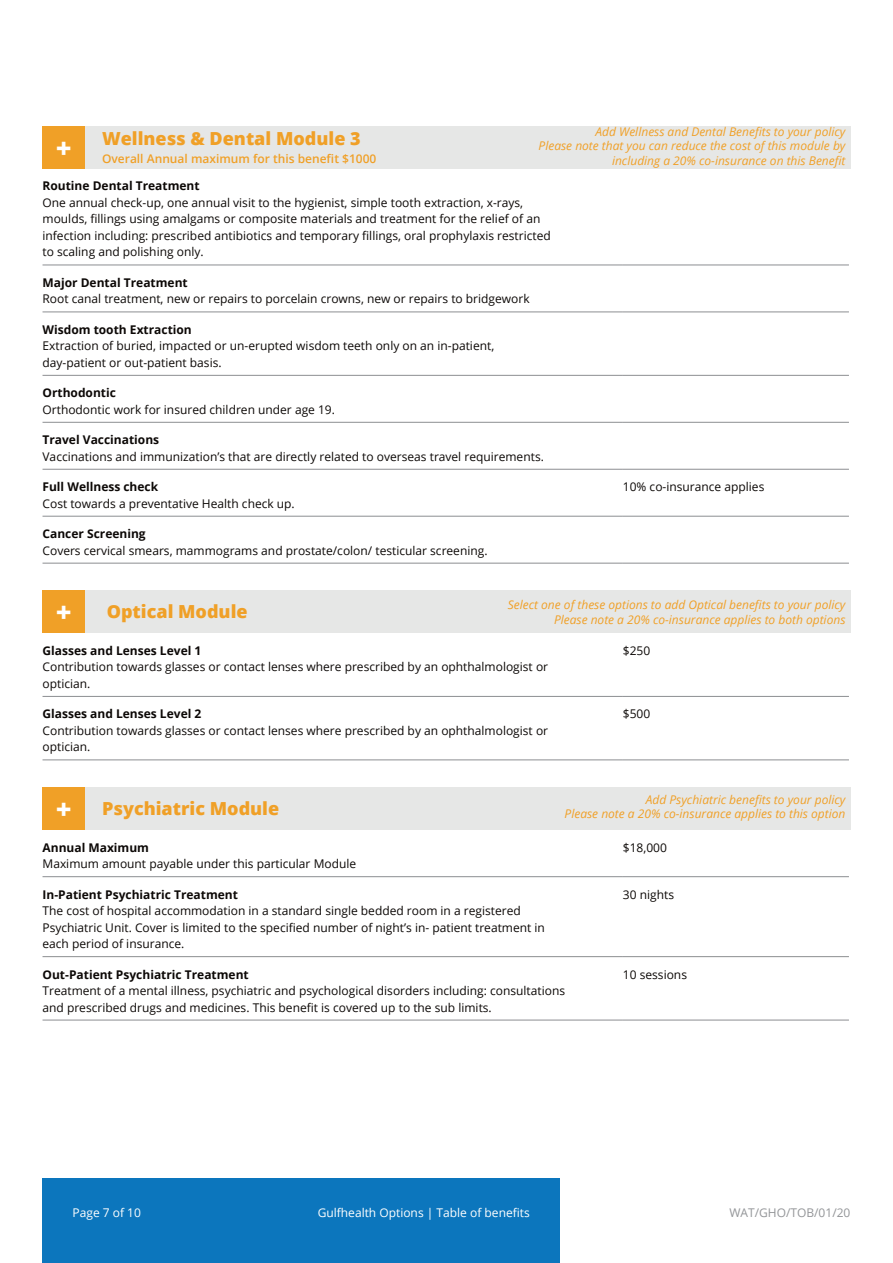
<style>
.page{position:relative;width:893px;height:1263px;background:#fff}
.page>*{position:absolute;margin:0;border:0;box-sizing:border-box;transform-origin:0 0}
.t1{font:800 27px "Open Sans";color:#fff}
.t2{font:800 18px "Open Sans";color:#f0a027}
.Table_text{font:12px/16.5px "Open Sans";color:#0c0806}
.t3{font:italic 12px/14.4px "Open Sans";color:#f0a027;text-align:right}
.Table_text-2{font:700 12px "Open Sans";color:#0c0806}
.t4{font:12px "Open Sans";color:#fff}
.t5{font:600 12px "Open Sans";color:#f0a027}
.t6{font:12px "Open Sans";color:#939598}
</style>
<div class="page">
<div style="left:43px;top:1178px;width:517px;height:85px;background:#0c76bd"></div>
<hr style="left:43px;top:696px;width:580px;height:1px;background:#939598">
<hr style="left:623px;top:696px;width:226px;height:1px;background:#939598">
<hr style="left:43px;top:759px;width:580px;height:1px;background:#939598">
<hr style="left:623px;top:759px;width:226px;height:1px;background:#939598">
<hr style="left:43px;top:876px;width:580px;height:1px;background:#939598">
<hr style="left:623px;top:876px;width:226px;height:1px;background:#939598">
<hr style="left:43px;top:956px;width:580px;height:1px;background:#939598">
<hr style="left:623px;top:956px;width:226px;height:1px;background:#939598">
<hr style="left:43px;top:1019px;width:580px;height:1px;background:#939598">
<hr style="left:623px;top:1019px;width:226px;height:1px;background:#939598">
<div style="left:85px;top:590px;width:765px;height:42px;background:#e6e7e6"></div>
<div style="left:43px;top:590px;width:42px;height:42px;background:#f0a027"></div>
<div style="left:85px;top:787px;width:765px;height:43px;background:#e6e7e6"></div>
<div style="left:43px;top:787px;width:42px;height:43px;background:#f0a027"></div>
<hr style="left:43px;top:264px;width:580px;height:1px;background:#939598">
<hr style="left:623px;top:264px;width:226px;height:1px;background:#939598">
<hr style="left:43px;top:311px;width:580px;height:1px;background:#939598">
<hr style="left:623px;top:311px;width:226px;height:1px;background:#939598">
<hr style="left:43px;top:375px;width:580px;height:1px;background:#939598">
<hr style="left:623px;top:375px;width:226px;height:1px;background:#939598">
<hr style="left:43px;top:422px;width:580px;height:1px;background:#939598">
<hr style="left:623px;top:422px;width:226px;height:1px;background:#939598">
<hr style="left:43px;top:469px;width:580px;height:1px;background:#939598">
<hr style="left:623px;top:469px;width:226px;height:1px;background:#939598">
<hr style="left:43px;top:516px;width:580px;height:1px;background:#939598">
<hr style="left:623px;top:516px;width:226px;height:1px;background:#939598">
<hr style="left:43px;top:563px;width:580px;height:1px;background:#939598">
<hr style="left:623px;top:563px;width:226px;height:1px;background:#939598">
<div style="left:85px;top:126px;width:765px;height:42px;background:#e6e7e6"></div>
<div style="left:43px;top:126px;width:42px;height:42px;background:#f0a027"></div>
<p class="t1" style="left:56px;top:127px;width:17px">+</p>
<p class="t2" style="left:102px;top:125px;width:260px">Wellness &amp; Dental Module 3</p>
<p class="t5" style="left:102px;top:151px;width:276px">Overall Annual maximum for this benefit $1000</p>
<p class="t3" style="left:595px;top:124px;width:251px">Add Wellness and Dental Benefits to your policy</p>
<p class="t3" style="left:539px;top:139px;width:308px">Please note that you can reduce the cost of this module by including a 20% co-insurance on this Benefit</p>
<p class="Table_text-2" style="left:43px;top:178px;width:159px">Routine Dental Treatment</p>
<p class="Table_text" style="left:43px;top:194px;width:510px">One annual check-up, one annual visit to the hygienist, simple tooth extraction, x-rays, moulds, fillings using amalgams or composite materials and treatment for the relief of an infection including: prescribed antibiotics and temporary fillings, oral prophylaxis restricted to scaling and polishing only.</p>
<p class="Table_text-2" style="left:43px;top:274px;width:147px">Major Dental Treatment</p>
<p class="Table_text" style="left:43px;top:290px;width:489px">Root canal treatment, new or repairs to porcelain crowns, new or repairs to bridgework</p>
<p class="Table_text-2" style="left:43px;top:321px;width:151px">Wisdom tooth Extraction</p>
<p class="Table_text" style="left:43px;top:337px;width:453px">Extraction of buried, impacted or un-erupted wisdom teeth only on an in-patient, day-patient or out-patient basis.</p>
<p class="Table_text-2" style="left:43px;top:384px;width:75px">Orthodontic</p>
<p class="Table_text" style="left:43px;top:401px;width:294px">Orthodontic work for insured children under age 19.</p>
<p class="Table_text-2" style="left:43px;top:431px;width:118px">Travel Vaccinations</p>
<p class="Table_text" style="left:43px;top:448px;width:503px">Vaccinations and immunization’s that are directly related to overseas travel requirements.</p>
<p class="Table_text-2" style="left:43px;top:478px;width:117px">Full Wellness check</p>
<p class="Table_text" style="left:43px;top:495px;width:254px">Cost towards a preventative Health check up.</p>
<p class="Table_text-2" style="left:43px;top:525px;width:105px">Cancer Screening</p>
<p class="Table_text" style="left:43px;top:542px;width:447px">Covers cervical smears, mammograms and prostate/colon/ testicular screening.</p>
<p class="Table_text" style="left:623px;top:478px;width:143px">10% co-insurance applies</p>
<p class="t1" style="left:56px;top:591px;width:17px">+</p>
<p class="t2" style="left:107px;top:598px;width:142px">Optical Module</p>
<p class="t3" style="left:508px;top:597px;width:339px">Select one of these options to add Optical benefits to your policy</p>
<p class="t3" style="left:554px;top:612px;width:293px">Please note a 20% co-insurance applies to both options</p>
<p class="Table_text-2" style="left:43px;top:642px;width:160px">Glasses and Lenses Level 1</p>
<p class="Table_text" style="left:43px;top:658px;width:507px">Contribution towards glasses or contact lenses where prescribed by an ophthalmologist or optician.</p>
<p class="Table_text-2" style="left:43px;top:705px;width:160px">Glasses and Lenses Level 2</p>
<p class="Table_text" style="left:43px;top:722px;width:507px">Contribution towards glasses or contact lenses where prescribed by an ophthalmologist or optician.</p>
<p class="t1" style="left:56px;top:788px;width:17px">+</p>
<p class="t2" style="left:102px;top:795px;width:179px">Psychiatric Module</p>
<p class="Table_text-2" style="left:43px;top:839px;width:108px">Annual Maximum</p>
<p class="Table_text" style="left:43px;top:855px;width:315px">Maximum amount payable under this particular Module</p>
<p class="Table_text-2" style="left:43px;top:886px;width:197px">In-Patient Psychiatric Treatment</p>
<p class="Table_text" style="left:43px;top:902px;width:504px">The cost of hospital accommodation in a standard single bedded room in a registered<br>Psychiatric Unit. Cover is limited to the specified number of night’s in- patient treatment in each period of insurance.</p>
<p class="Table_text" style="left:623px;top:642px;width:29px">$250</p>
<p class="Table_text" style="left:623px;top:705px;width:29px">$500</p>
<p class="t3" style="left:646px;top:792px;width:201px">Add Psychiatric benefits to your policy</p>
<p class="t3" style="left:565px;top:806px;width:282px">Please note a 20% co-insurance applies to this option</p>
<p class="Table_text" style="left:623px;top:839px;width:46px">$18,000</p>
<p class="Table_text" style="left:623px;top:886px;width:53px">30 nights</p>
<p class="Table_text-2" style="left:43px;top:966px;width:208px">Out-Patient Psychiatric Treatment</p>
<p class="Table_text" style="left:43px;top:982px;width:524px">Treatment of a mental illness, psychiatric and psychological disorders including: consultations and prescribed drugs and medicines. This benefit is covered up to the sub limits.</p>
<p class="Table_text" style="left:623px;top:966px;width:66px">10 sessions</p>
<p class="t4" style="left:73px;top:1204px;width:70px">Page 7 of 10</p>
<p class="t4" style="left:318px;top:1204px;width:214px">Gulfhealth Options | Table of benefits</p>
<p class="t6" style="left:729px;top:1204px;width:123px">WAT/GHO/TOB/01/20</p>
</div>
